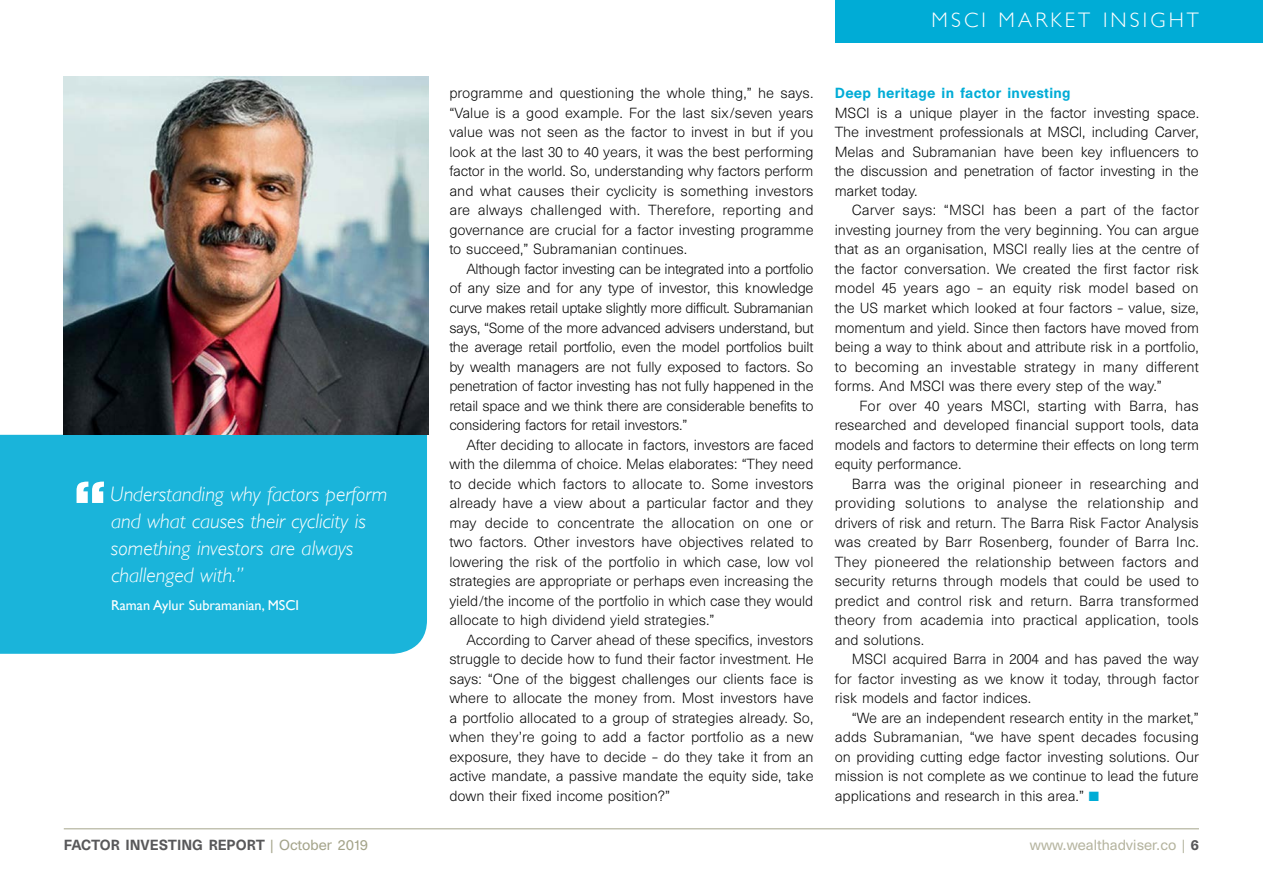
<style>
.page{position:relative;width:1263px;height:893px;background:#fff}
.page>*{position:absolute;margin:0;border:0;box-sizing:border-box;transform-origin:0 0}
.t1{font:italic 300 21px/27px "Gill Sans";color:#fff}
.t2{font:300 21px "Gill Sans";letter-spacing:.15em;color:#fff}
.t3{font:14.25px "Gill Sans";color:#fff}
.t4{font:300 13.5px/19.5px "Unica SB";color:#000;text-align:justify}
.t5{font:500 13.5px "Unica SB";color:#58585a}
.t6{font:500 13.5px "Unica SB";letter-spacing:.025em;color:#00acd6}
.t7{font:13.5px "Unica SB";color:#b5b49f}
.s1{color:#00acd6}
.s2{font-weight:400;color:#a4a48a}
.s3{font-weight:500;color:#58585a}
</style>
<div class="page">
<div style="left:835px;top:0;width:428px;height:43px;background:#00acd6"></div>
<hr style="left:64px;top:828px;width:1135px;height:1px;background:#a4a48a">
<div style="left:0;top:435px;width:427px;height:219px;background:#1ab4da"></div>
<svg style="left:76px;top:481px;width:28px;height:22px"></svg>
<img style="left:64px;top:77px;width:364px;height:358px">
<h1 class="t1" style="left:110px;top:481px;width:279px">Understanding why factors perform and what causes their cyclicity is something investors are always challenged with.”</h1>
<p class="t3" style="left:111px;top:597px;width:189px">Raman Aylur Subramanian, MSCI</p>
<h1 class="t2" style="left:932px;top:4px;width:269px">MSCI MARKET INSIGHT</h1>
<p class="t4" style="left:449px;top:84px;width:366px">programme and questioning the whole thing,” he says. “Value is a good example. For the last six/seven years value was not seen as the factor to invest in but if you look at the last 30 to 40 years, it was the best performing factor in the world. So, understanding why factors perform and what causes their cyclicity is something investors are always challenged with. Therefore, reporting and governance are crucial for a factor investing programme to succeed,” Subramanian continues.</p>
<p class="t4" style="left:449px;top:259px;width:366px;text-indent:17px">Although factor investing can be integrated into a portfolio of any size and for any type of investor, this knowledge curve makes retail uptake slightly more difficult. Subramanian says, “Some of the more advanced advisers understand, but the average retail portfolio, even the model portfolios built by wealth managers are not fully exposed to factors. So penetration of factor investing has not fully happened in the retail space and we think there are considerable benefits to considering factors for retail investors.”</p>
<p class="t4" style="left:449px;top:435px;width:366px;text-indent:17px">After deciding to allocate in factors, investors are faced with the dilemma of choice. Melas elaborates: “They need to decide which factors to allocate to. Some investors already have a view about a particular factor and they may decide to concentrate the allocation on one or two factors. Other investors have objectives related to lowering the risk of the portfolio in which case, low vol strategies are appropriate or perhaps even increasing the yield/the income of the portfolio in which case they would allocate to high dividend yield strategies.”</p>
<p class="t4" style="left:449px;top:630px;width:366px;text-indent:17px">According to Carver ahead of these specifics, investors struggle to decide how to fund their factor investment. He says: “One of the biggest challenges our clients face is where to allocate the money from. Most investors have a portfolio allocated to a group of strategies already. So, when they’re going to add a factor portfolio as a new exposure, they have to decide – do they take it from an active mandate, a passive mandate the equity side, take down their fixed income position?”</p>
<p class="t6" style="left:835px;top:85px;width:237px">Deep heritage in factor investing</p>
<p class="t4" style="left:835px;top:103px;width:366px">MSCI is a unique player in the factor investing space.<br>The investment professionals at MSCI, including Carver, Melas and Subramanian have been key influencers to the discussion and penetration of factor investing in the market today.</p>
<p class="t4" style="left:835px;top:201px;width:366px;text-indent:17px">Carver says: “MSCI has been a part of the factor investing journey from the very beginning. You can argue that as an organisation, MSCI really lies at the centre of the factor conversation. We created the first factor risk model 45 years ago – an equity risk model based on the US market which looked at four factors – value, size, momentum and yield. Since then factors have moved from being a way to think about and attribute risk in a portfolio, to becoming an investable strategy in many different forms. And MSCI was there every step of the way.”</p>
<p class="t4" style="left:835px;top:396px;width:366px;text-indent:25px">For over 40 years MSCI, starting with Barra, has researched and developed financial support tools, data models and factors to determine their effects on long term equity performance.</p>
<p class="t4" style="left:835px;top:474px;width:366px;text-indent:17px">Barra was the original pioneer in researching and providing solutions to analyse the relationship and drivers of risk and return. The Barra Risk Factor Analysis was created by Barr Rosenberg, founder of Barra Inc.<br>They pioneered the relationship between factors and security returns through models that could be used to predict and control risk and return. Barra transformed theory from academia into practical application, tools and solutions.</p>
<p class="t4" style="left:835px;top:649px;width:366px;text-indent:17px">MSCI acquired Barra in 2004 and has paved the way for factor investing as we know it today, through factor risk models and factor indices.</p>
<p class="t4" style="left:835px;top:708px;width:366px;text-indent:17px">“We are an independent research entity in the market,” adds Subramanian, “we have spent decades focusing on providing cutting edge factor investing solutions. Our mission is not complete as we continue to lead the future applications and research in this area.” <span class="s1">■</span></p>
<p class="t5" style="left:64px;top:836px;width:306px">FACTOR INVESTING REPORT <span class="s2">| October 2019</span></p>
<p class="t7" style="left:1030px;top:836px;width:170px">www.wealthadviser.co | <span class="s3">6</span></p>
</div>
